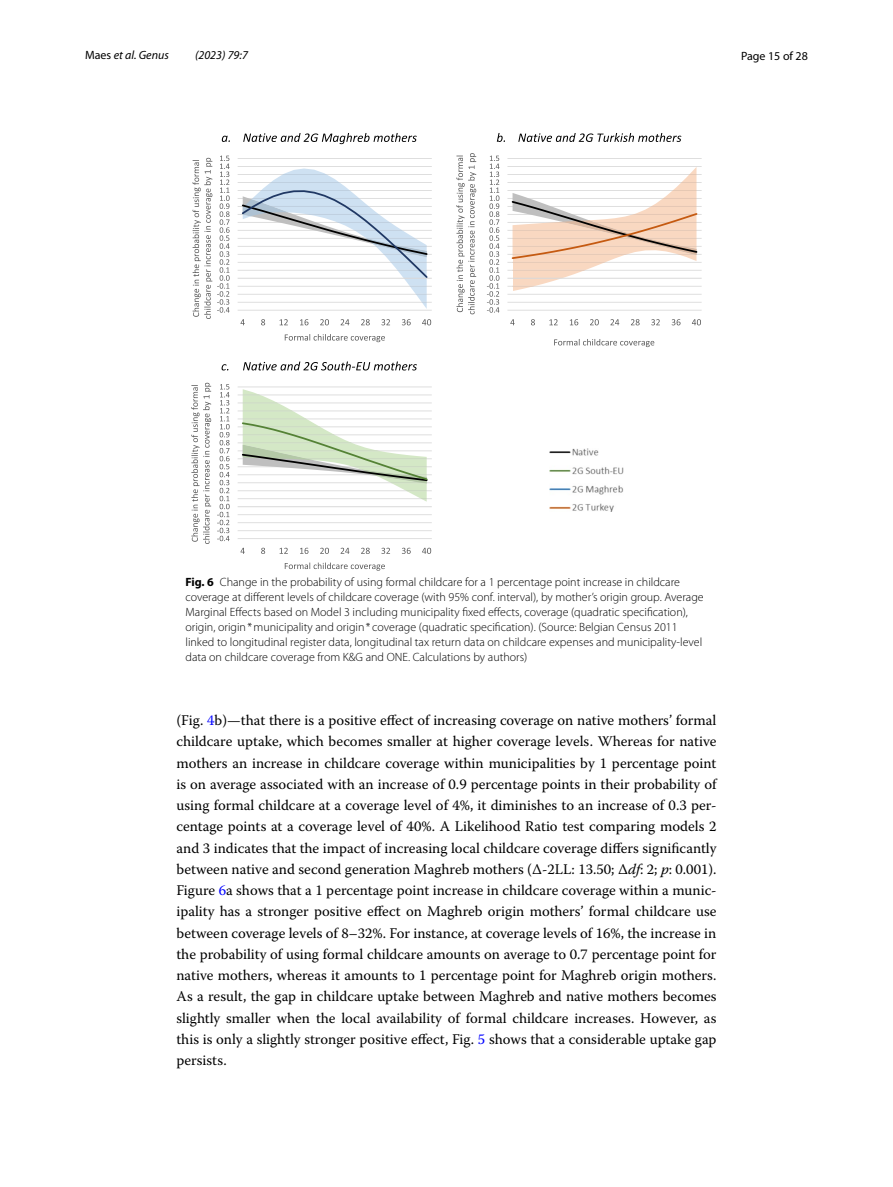
<style>
.page{position:relative;width:893px;height:1187px;background:#fff}
.page>*{position:absolute;margin:0;border:0;box-sizing:border-box;transform-origin:0 0}
.t1{font:14.7px/21.3px "Warnock Pro";color:#000;text-align:justify}
.t2{font:300 12px/15px "Myriad Pro";color:#000}
.t3{font:italic 12px "Myriad Pro";color:#000}
.t4{font:12px "Myriad Pro";color:#000}
.s1{font-style:normal}
.s2{font-weight:700}
.s3{color:#00f}
.s4{font-style:italic}
</style>
<div class="page">
<svg style="left:222px;top:136px;width:8px;height:6px"></svg>
<svg style="left:243px;top:133px;width:174px;height:11px"></svg>
<svg style="left:497px;top:133px;width:8px;height:9px"></svg>
<svg style="left:518px;top:133px;width:163px;height:9px"></svg>
<svg style="left:222px;top:364px;width:6px;height:6px"></svg>
<svg style="left:243px;top:361px;width:174px;height:9px"></svg>
<hr style="left:238px;top:310px;width:194px;height:1px;background:#d9d9d9">
<hr style="left:238px;top:302px;width:194px;height:1px;background:#d9d9d9">
<hr style="left:238px;top:294px;width:194px;height:1px;background:#d9d9d9">
<hr style="left:238px;top:286px;width:194px;height:1px;background:#d9d9d9">
<hr style="left:238px;top:270px;width:194px;height:1px;background:#d9d9d9">
<hr style="left:238px;top:262px;width:194px;height:1px;background:#d9d9d9">
<hr style="left:238px;top:254px;width:194px;height:1px;background:#d9d9d9">
<hr style="left:238px;top:246px;width:194px;height:1px;background:#d9d9d9">
<hr style="left:238px;top:238px;width:194px;height:1px;background:#d9d9d9">
<hr style="left:238px;top:230px;width:194px;height:1px;background:#d9d9d9">
<hr style="left:238px;top:222px;width:194px;height:1px;background:#d9d9d9">
<hr style="left:238px;top:214px;width:194px;height:1px;background:#d9d9d9">
<hr style="left:238px;top:206px;width:194px;height:1px;background:#d9d9d9">
<hr style="left:238px;top:198px;width:194px;height:1px;background:#d9d9d9">
<hr style="left:238px;top:190px;width:194px;height:1px;background:#d9d9d9">
<hr style="left:238px;top:182px;width:194px;height:1px;background:#d9d9d9">
<hr style="left:238px;top:174px;width:194px;height:1px;background:#d9d9d9">
<hr style="left:238px;top:166px;width:194px;height:1px;background:#d9d9d9">
<hr style="left:238px;top:158px;width:194px;height:1px;background:#d9d9d9">
<hr style="left:238px;top:278px;width:194px;height:1px;background:#d9d9d9">
<svg style="left:240px;top:168px;width:189px;height:141px"></svg>
<svg style="left:240px;top:319px;width:5px;height:6px"></svg>
<svg style="left:261px;top:319px;width:4px;height:6px"></svg>
<svg style="left:280px;top:319px;width:8px;height:6px"></svg>
<svg style="left:300px;top:319px;width:8px;height:6px"></svg>
<svg style="left:320px;top:319px;width:9px;height:6px"></svg>
<svg style="left:341px;top:319px;width:8px;height:6px"></svg>
<svg style="left:361px;top:319px;width:9px;height:6px"></svg>
<svg style="left:381px;top:319px;width:9px;height:6px"></svg>
<svg style="left:402px;top:319px;width:9px;height:6px"></svg>
<svg style="left:422px;top:319px;width:9px;height:6px"></svg>
<svg style="left:193px;top:156px;width:37px;height:163px"></svg>
<svg style="left:285px;top:334px;width:100px;height:8px"></svg>
<hr style="left:507px;top:310px;width:195px;height:1px;background:#d9d9d9">
<hr style="left:507px;top:302px;width:195px;height:1px;background:#d9d9d9">
<hr style="left:507px;top:294px;width:195px;height:1px;background:#d9d9d9">
<hr style="left:507px;top:286px;width:195px;height:1px;background:#d9d9d9">
<hr style="left:507px;top:270px;width:195px;height:1px;background:#d9d9d9">
<hr style="left:507px;top:262px;width:195px;height:1px;background:#d9d9d9">
<hr style="left:507px;top:254px;width:195px;height:1px;background:#d9d9d9">
<hr style="left:507px;top:246px;width:195px;height:1px;background:#d9d9d9">
<hr style="left:507px;top:238px;width:195px;height:1px;background:#d9d9d9">
<hr style="left:507px;top:230px;width:195px;height:1px;background:#d9d9d9">
<hr style="left:507px;top:222px;width:195px;height:1px;background:#d9d9d9">
<hr style="left:507px;top:214px;width:195px;height:1px;background:#d9d9d9">
<hr style="left:507px;top:206px;width:195px;height:1px;background:#d9d9d9">
<hr style="left:507px;top:198px;width:195px;height:1px;background:#d9d9d9">
<hr style="left:507px;top:190px;width:195px;height:1px;background:#d9d9d9">
<hr style="left:507px;top:182px;width:195px;height:1px;background:#d9d9d9">
<hr style="left:507px;top:174px;width:195px;height:1px;background:#d9d9d9">
<hr style="left:507px;top:166px;width:195px;height:1px;background:#d9d9d9">
<hr style="left:507px;top:158px;width:195px;height:1px;background:#d9d9d9">
<hr style="left:507px;top:278px;width:195px;height:1px;background:#d9d9d9">
<svg style="left:510px;top:167px;width:189px;height:124px"></svg>
<svg style="left:487px;top:156px;width:12px;height:156px"></svg>
<svg style="left:510px;top:319px;width:5px;height:6px"></svg>
<svg style="left:531px;top:319px;width:4px;height:6px"></svg>
<svg style="left:549px;top:319px;width:9px;height:6px"></svg>
<svg style="left:570px;top:319px;width:8px;height:6px"></svg>
<svg style="left:590px;top:319px;width:9px;height:6px"></svg>
<svg style="left:610px;top:319px;width:9px;height:6px"></svg>
<svg style="left:631px;top:319px;width:9px;height:6px"></svg>
<svg style="left:651px;top:319px;width:9px;height:6px"></svg>
<svg style="left:672px;top:319px;width:8px;height:6px"></svg>
<svg style="left:692px;top:319px;width:9px;height:6px"></svg>
<svg style="left:456px;top:153px;width:20px;height:161px"></svg>
<svg style="left:554px;top:339px;width:100px;height:8px"></svg>
<hr style="left:238px;top:538px;width:194px;height:1px;background:#d9d9d9">
<hr style="left:238px;top:530px;width:194px;height:1px;background:#d9d9d9">
<hr style="left:238px;top:522px;width:194px;height:1px;background:#d9d9d9">
<hr style="left:238px;top:514px;width:194px;height:1px;background:#d9d9d9">
<hr style="left:238px;top:498px;width:194px;height:1px;background:#d9d9d9">
<hr style="left:238px;top:490px;width:194px;height:1px;background:#d9d9d9">
<hr style="left:238px;top:482px;width:194px;height:1px;background:#d9d9d9">
<hr style="left:238px;top:474px;width:194px;height:1px;background:#d9d9d9">
<hr style="left:238px;top:466px;width:194px;height:1px;background:#d9d9d9">
<hr style="left:238px;top:458px;width:194px;height:1px;background:#d9d9d9">
<hr style="left:238px;top:450px;width:194px;height:1px;background:#d9d9d9">
<hr style="left:238px;top:442px;width:194px;height:1px;background:#d9d9d9">
<hr style="left:238px;top:434px;width:194px;height:1px;background:#d9d9d9">
<hr style="left:238px;top:426px;width:194px;height:1px;background:#d9d9d9">
<hr style="left:238px;top:418px;width:194px;height:1px;background:#d9d9d9">
<hr style="left:238px;top:410px;width:194px;height:1px;background:#d9d9d9">
<hr style="left:238px;top:402px;width:194px;height:1px;background:#d9d9d9">
<hr style="left:238px;top:394px;width:194px;height:1px;background:#d9d9d9">
<hr style="left:238px;top:386px;width:194px;height:1px;background:#d9d9d9">
<hr style="left:238px;top:506px;width:194px;height:1px;background:#d9d9d9">
<svg style="left:241px;top:389px;width:188px;height:112px"></svg>
<svg style="left:217px;top:384px;width:13px;height:157px"></svg>
<svg style="left:240px;top:547px;width:5px;height:7px"></svg>
<svg style="left:261px;top:547px;width:4px;height:7px"></svg>
<svg style="left:280px;top:547px;width:8px;height:6px"></svg>
<svg style="left:300px;top:547px;width:8px;height:7px"></svg>
<svg style="left:320px;top:547px;width:9px;height:7px"></svg>
<svg style="left:341px;top:547px;width:8px;height:7px"></svg>
<svg style="left:361px;top:547px;width:9px;height:7px"></svg>
<svg style="left:381px;top:547px;width:9px;height:7px"></svg>
<svg style="left:402px;top:547px;width:9px;height:7px"></svg>
<svg style="left:422px;top:547px;width:9px;height:7px"></svg>
<svg style="left:191px;top:383px;width:20px;height:161px"></svg>
<svg style="left:285px;top:562px;width:100px;height:8px"></svg>
<img style="left:550px;top:448px;width:73px;height:64px">
<p class="t3" style="left:85px;top:48px;width:85px"><span class="s1">Maes</span> et al. Genus</p>
<p class="t3" style="left:195px;top:48px;width:54px">(2023) 79:7</p>
<p class="t4" style="left:741px;top:48px;width:68px">Page 15 of 28</p>
<p class="t2" style="left:185px;top:574px;width:520px"><span class="s2">Fig. 6</span> Change in the probability of using formal childcare for a 1 percentage point increase in childcare coverage at different levels of childcare coverage (with 95% conf. interval), by mother’s origin group. Average Marginal Effects based on Model 3 including municipality fixed effects, coverage (quadratic specification), origin, origin*municipality and origin* coverage (quadratic specification). (Source: Belgian Census 2011 linked to longitudinal register data, longitudinal tax return data on childcare expenses and municipality-level data on childcare coverage from K&amp;G and ONE. Calculations by authors)</p>
<p class="t1" style="left:176px;top:709px;width:542px">(Fig. <span class="s3">4</span>b)—that there is a positive effect of increasing coverage on native mothers’ formal childcare uptake, which becomes smaller at higher coverage levels. Whereas for native mothers an increase in childcare coverage within municipalities by 1 percentage point is on average associated with an increase of 0.9 percentage points in their probability of using formal childcare at a coverage level of 4%, it diminishes to an increase of 0.3 per&shy;centage points at a coverage level of 40%. A Likelihood Ratio test comparing models 2 and 3 indicates that the impact of increasing local childcare coverage differs significantly between native and second generation Maghreb mothers (Δ-2LL: 13.50; Δ<span class="s4">df</span>: 2; <span class="s4">p</span>: 0.001).<br>Figure <span class="s3">6</span>a shows that a 1 percentage point increase in childcare coverage within a munic&shy;ipality has a stronger positive effect on Maghreb origin mothers’ formal childcare use between coverage levels of 8–32%. For instance, at coverage levels of 16%, the increase in the probability of using formal childcare amounts on average to 0.7 percentage point for native mothers, whereas it amounts to 1 percentage point for Maghreb origin mothers.<br>As a result, the gap in childcare uptake between Maghreb and native mothers becomes slightly smaller when the local availability of formal childcare increases. However, as this is only a slightly stronger positive effect, Fig. <span class="s3">5</span> shows that a considerable uptake gap persists.</p>
</div>
